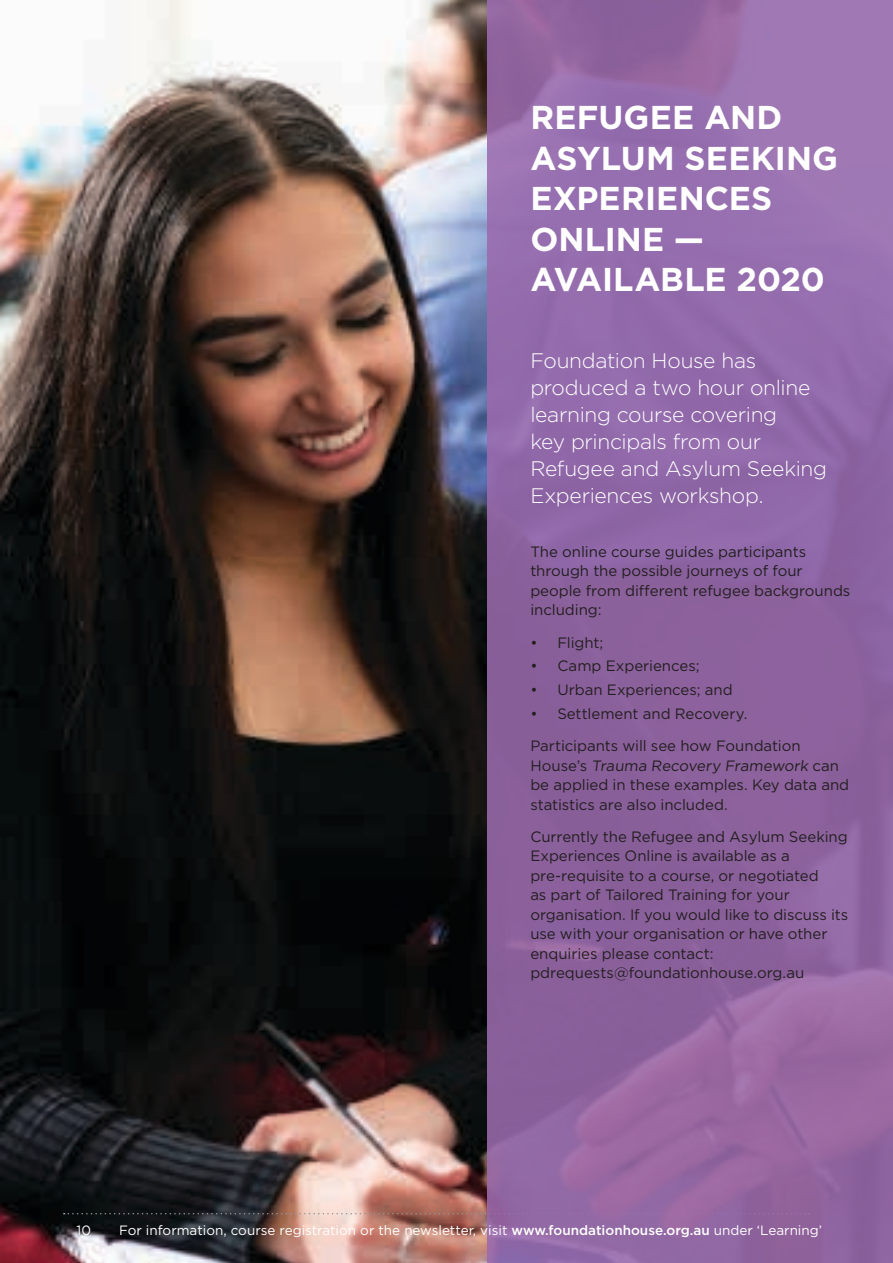
<style>
.page{position:relative;width:893px;height:1263px;background:#fff}
.page>*{position:absolute;margin:0;border:0;box-sizing:border-box;transform-origin:0 0}
.t1{font:700 33px/40.5px "Gotham";color:#fff}
.t2{font:300 21px/27px "Gotham";letter-spacing:-.015em;color:#fff}
.t3{font:15px/19.5px "Gotham";letter-spacing:-.005em;color:#231f20}
.t4{font:13.5px "Gotham";color:#fff}
.s1{font-weight:500}
</style>
<div class="page">
<img style="left:0;top:0;width:488px;height:1263px">
<svg style="left:64px;top:1213px;width:424px;height:1px"></svg>
<svg style="left:488px;top:0;width:405px;height:1263px;background:#9167a4"></svg>
<h1 class="t1" style="left:530px;top:97px;width:309px">REFUGEE AND<br>ASYLUM SEEKING<br>EXPERIENCES<br>ONLINE —<br>AVAILABLE 2020</h1>
<h2 class="t2" style="left:530px;top:347px;width:298px">Foundation House has produced a two hour online learning course covering<br>key principals from our<br>Refugee and Asylum Seeking<br>Experiences workshop.</h2>
<p class="t3" style="left:530px;top:541px;width:322px">The online course guides participants through the possible journeys of four people from different refugee backgrounds including:</p>
<p class="t3" style="left:530px;top:632px;width:74px">• Flight;</p>
<p class="t3" style="left:530px;top:656px;width:171px">• Camp Experiences;</p>
<p class="t3" style="left:530px;top:680px;width:204px">• Urban Experiences; and</p>
<p class="t3" style="left:530px;top:697px;width:272px;line-height:32.2px">• Settlement and Recovery.<br>Participants will see how Foundation</p>
<p class="t3" style="left:530px;top:755px;width:320px">H ouse’s Trauma Recovery Framework can be applied in these examples. Key data and statistics are also included.</p>
<p class="t3" style="left:530px;top:826px;width:320px">Currently the Refugee and Asylum Seeking Experiences Online is available as a pre-requisite to a course, or negotiated<br>as part of Tailored Training for your organisation. If you would like to discuss its use with your organisation or have other enquiries please contact: pdrequests@foundationhouse.org.au</p>
<p class="t4" style="left:77px;top:1221px;width:16px">10</p>
<p class="t4" style="left:119px;top:1221px;width:705px">For information, course registration or the newsletter, visit <span class="s1">www.foundationhouse.org.au</span> under ‘Learning’</p>
</div>
